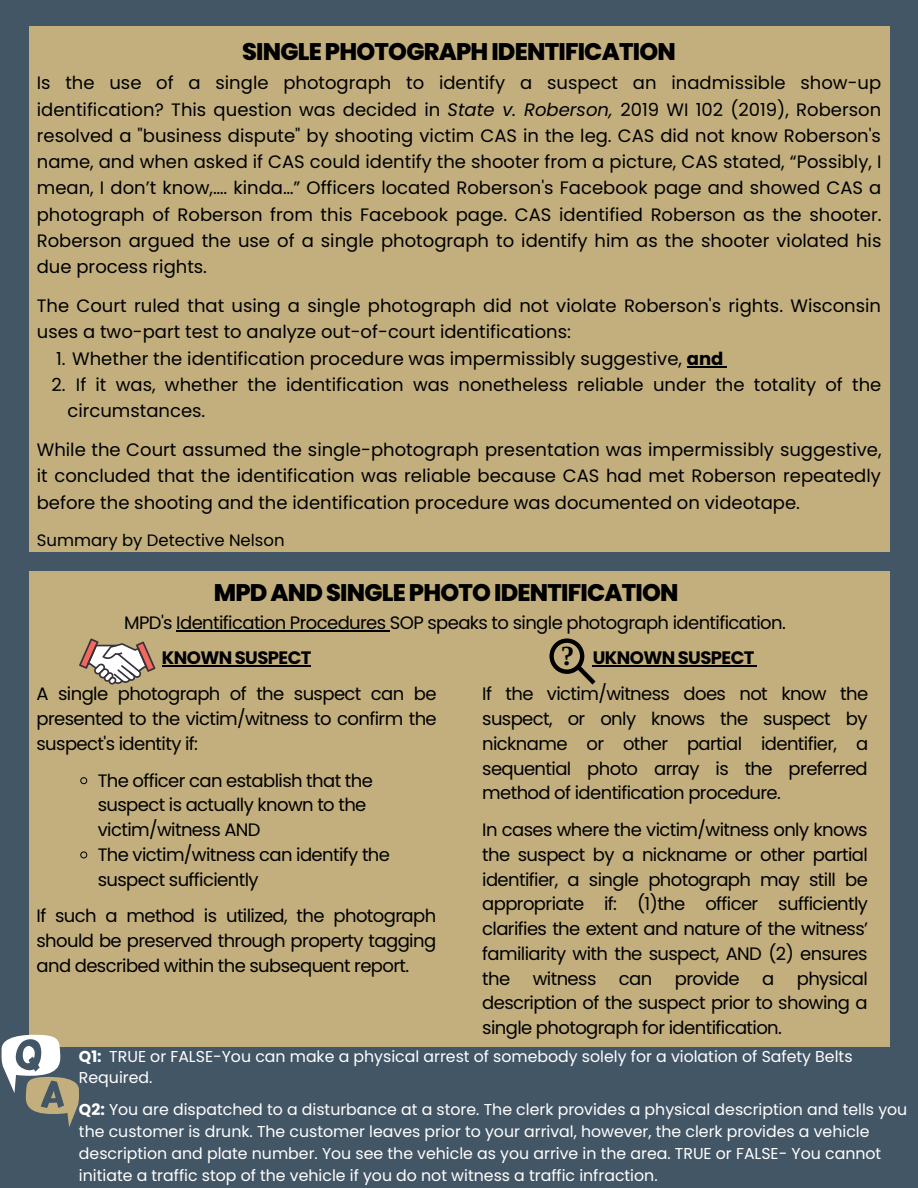
<style>
.page{position:relative;width:918px;height:1188px;background:#435666}
.page>*{position:absolute;margin:0;border:0;box-sizing:border-box;transform-origin:0 0}
.t1{font:700 27.45px "Liberation Serif";color:#000}
.t2{font:800 24px "Poppins";letter-spacing:-.035em;color:#000}
.t3{font:18px/24.8px "Poppins";letter-spacing:-.035em;color:#000;text-align:justify}
.t4{font:18px/26.2px "Poppins";color:#000}
.t5{font:700 18px "Poppins";letter-spacing:-.035em;color:#000}
.t6{font:16.5px "Poppins";color:#000}
.t7{font:15.75px/21.9px "Poppins";color:#fff}
.s1{font-style:italic}
.s2{font-weight:700}
</style>
<div class="page">
<div style="left:29px;top:26px;width:860px;height:526px;background:#c2af7d"></div>
<div style="left:29px;top:571px;width:860px;height:476px;background:#c2af7d"></div>
<svg style="left:1px;top:1034px;width:78px;height:93px"></svg>
<svg style="left:80px;top:777px;width:8px;height:8px"></svg>
<svg style="left:80px;top:851px;width:8px;height:8px"></svg>
<hr style="left:162px;top:665px;width:149px;height:2px;background:#000">
<svg style="left:79px;top:639px;width:76px;height:46px"></svg>
<svg style="left:550px;top:638px;width:46px;height:47px"></svg>
<hr style="left:687px;top:366px;width:36px;height:2px;background:#000">
<hr style="left:176px;top:630px;width:214px;height:1px;background:#000">
<hr style="left:593px;top:665px;width:161px;height:2px;background:#000">
<p class="t2" style="left:242px;top:34px;width:435px">SINGLE PHOTOGRAPH IDENTIFICATION</p>
<p class="t3" style="left:37px;top:70px;width:846px;line-height:26.2px">Is the use of a single photograph to identify a suspect an inadmissible show-up identification? This question was decided in <span class="s1">State v. Roberson,</span> 2019 WI 102 (2019), Roberson resolved a "business dispute" by shooting victim CAS in the leg. CAS did not know Roberson's name, and when asked if CAS could identify the shooter from a picture, CAS stated, “Possibly, I mean, I don’t know,…. kinda…” Officers located Roberson's Facebook page and showed CAS a photograph of Roberson from this Facebook page. CAS identified Roberson as the shooter.<br>Roberson argued the use of a single photograph to identify him as the shooter violated his due process rights.</p>
<p class="t4" style="left:37px;top:293px;width:846px">The Court ruled that using a single photograph did not violate Roberson's rights. Wisconsin uses a two-part test to analyze out-of-court identifications:</p>
<p class="t3" style="left:51px;top:372px;width:16px">2.</p>
<p class="t4" style="left:56px;top:345px;width:669px">1. Whether the identification procedure was impermissibly suggestive, <span class="s2">and</span></p>
<p class="t4" style="left:67px;top:371px;width:815px;text-indent:9px">If it was, whether the identification was nonetheless reliable under the totality of the circumstances.</p>
<p class="t3" style="left:37px;top:437px;width:846px;line-height:26.2px">While the Court assumed the single-photograph presentation was impermissibly suggestive, it concluded that the identification was reliable because CAS had met Roberson repeatedly before the shooting and the identification procedure was documented on videotape.</p>
<p class="t6" style="left:37px;top:529px;width:249px">Summary by Detective Nelson</p>
<p class="t2" style="left:214px;top:576px;width:466px">MPD AND SINGLE PHOTO IDENTIFICATION</p>
<p class="t3" style="left:124px;top:610px;width:663px">MPD's Identification Procedures SOP speaks to single photograph identification.</p>
<p class="t5" style="left:593px;top:645px;width:163px">UKNOWN SUSPECT</p>
<p class="t3" style="left:482px;top:682px;width:388px">If the victim/witness does not know the suspect, or only knows the suspect by nickname or other partial identifier, a sequential photo array is the preferred method of identification procedure.</p>
<p class="t3" style="left:482px;top:818px;width:388px">In cases where the victim/witness only knows the suspect by a nickname or other partial identifier, a single photograph may still be appropriate if: (1)the officer sufficiently clarifies the extent and nature of the witness’ familiarity with the suspect, AND (2) ensures the</p>
<p class="t1" style="left:561px;top:641px;width:15px">?</p>
<p class="t5" style="left:162px;top:645px;width:151px">KNOWN SUSPECT</p>
<p class="t3" style="left:37px;top:682px;width:402px">A single photograph of the suspect can be presented to the victim/witness to confirm the suspect's identity if:</p>
<p class="t3" style="left:98px;top:768px;width:277px;text-align:left">The officer can establish that the suspect is actually known to the victim/witness AND</p>
<p class="t3" style="left:98px;top:842px;width:294px">The victim/witness can identify the suspect sufficiently</p>
<p class="t3" style="left:37px;top:904px;width:401px">If such a method is utilized, the photograph should be preserved through property tagging and described within the subsequent report.</p>
<p class="t3" style="left:482px;top:966px;width:387px;text-indent:315px">physical description of the suspect prior to showing a single photograph for identification.</p>
<p class="t3" style="left:533px;top:966px;width:65px">witness</p>
<p class="t3" style="left:619px;top:966px;width:35px">can</p>
<p class="t3" style="left:675px;top:966px;width:66px">provide</p>
<p class="t3" style="left:762px;top:966px;width:14px">a</p>
<p class="t7" style="left:79px;top:1045px;width:775px"><span class="s2">Q1:</span> TRUE or FALSE-You can make a physical arrest of somebody solely for a violation of Safety Belts<br>Required.</p>
<p class="t7" style="left:79px;top:1099px;width:830px"><span class="s2">Q2:</span> You are dispatched to a disturbance at a store. The clerk provides a physical description and tells you the customer is drunk. The customer leaves prior to your arrival, however, the clerk provides a vehicle description and plate number. You see the vehicle as you arrive in the area. TRUE or FALSE- You cannot initiate a traffic stop of the vehicle if you do not witness a traffic infraction.</p>
</div>
